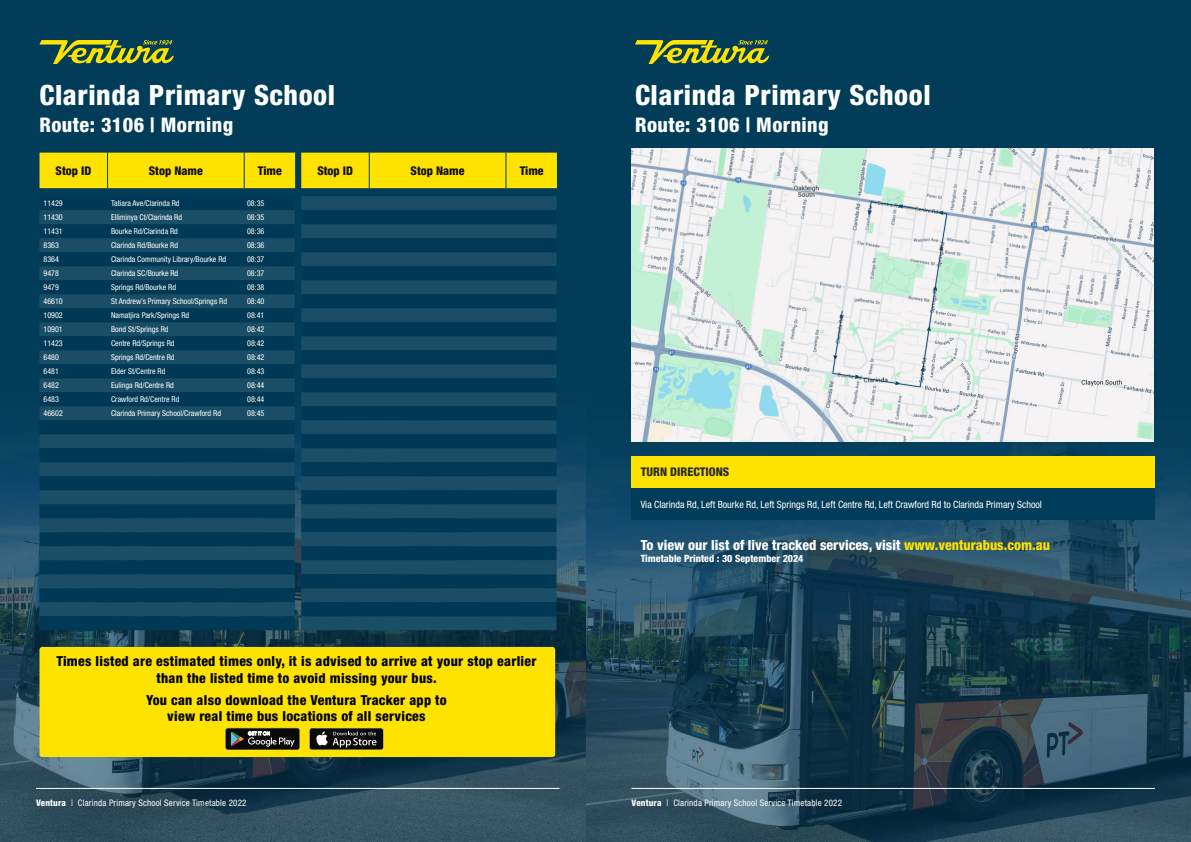
<style>
.page{position:relative;width:1191px;height:842px;background:#fff}
.page>*{position:absolute;margin:0;border:0;box-sizing:border-box;transform-origin:0 0}
.t1{font:800 condensed 28px "Helvetica Neue LT Std";letter-spacing:.02em;color:#fff}
.t2{font:800 condensed 20.2px "Helvetica Neue LT Std";letter-spacing:.02em;color:#fff}
.t3{font:800 condensed 14px "Helvetica Neue LT Std";color:#fff}
.t4{font:800 condensed 13.8px/16.6px "Helvetica Neue LT Std";letter-spacing:.02em;color:#000;text-align:center}
.t5{font:800 condensed 12px "Helvetica Neue LT Std";color:#0d0d0d}
.t6{font:800 condensed 12px "Helvetica Neue LT Std";color:#292829}
.t7{font:condensed 10px "Helvetica Neue LT Std";color:#fff}
.t8{font:800 condensed 10px "Helvetica Neue LT Std";color:#fff}
.t9{font:condensed 9px "Helvetica Neue LT Std";letter-spacing:.02em;color:#fff}
.t10{font:condensed 8px "Helvetica Neue LT Std";color:#fff}
.s1{font-weight:800}
.s2{color:#fee200}
</style>
<div class="page">
<img style="left:0;top:0;width:587px;height:842px">
<hr style="left:36px;top:788px;width:523px;height:1px;background:#fff">
<svg style="left:40px;top:40px;width:134px;height:24px;background:#6f8531"></svg>
<div style="left:40px;top:153px;width:517px;height:35px;background:#fee200"></div>
<hr style="left:369px;top:153px;width:1px;height:35px;background:#013d5b">
<hr style="left:505px;top:153px;width:1px;height:35px;background:#013d5b">
<hr style="left:557px;top:153px;width:1px;height:35px;background:#013d5b">
<svg style="left:40px;top:196px;width:255px;height:42px;background:#083f5a"></svg>
<div style="left:40px;top:238px;width:255px;height:378px;background:#1a4d66"></div>
<svg style="left:40px;top:252px;width:255px;height:322px;background:#0c425c"></svg>
<div style="left:40px;top:588px;width:255px;height:14px;background:#003955"></div>
<div style="left:40px;top:616px;width:255px;height:14px;background:#003955"></div>
<div style="left:301px;top:196px;width:255px;height:434px;background:#1a4d66"></div>
<svg style="left:301px;top:210px;width:255px;height:56px;background:#0c425d"></svg>
<svg style="left:301px;top:266px;width:255px;height:322px;background:#0c425c"></svg>
<div style="left:301px;top:602px;width:255px;height:14px;background:#003955"></div>
<div style="left:39px;top:647px;width:516px;height:110px;background:#fee200;border-radius:3px"></div>
<svg style="left:225px;top:728px;width:75px;height:22px;background:#383a36"></svg>
<div style="left:309px;top:728px;width:74px;height:22px;background:#363735;border-radius:3px"></div>
<div style="left:310px;top:728px;width:73px;height:21px;background:#0a0b09;border-radius:2px"></div>
<svg style="left:316px;top:731px;width:60px;height:16px"></svg>
<img style="left:587px;top:0;width:604px;height:842px">
<hr style="left:631px;top:788px;width:524px;height:1px;background:#fff">
<div style="left:631px;top:456px;width:523px;height:32px;background:#fee200"></div>
<div style="left:631px;top:488px;width:523px;height:32px;background:#013d5b"></div>
<svg style="left:635px;top:40px;width:134px;height:24px;background:#6f8531"></svg>
<img style="left:632px;top:149px;width:521px;height:293px">
<h1 class="t1" style="left:40px;top:77px;width:297px">Clarinda Primary School</h1>
<h2 class="t2" style="left:40px;top:112px;width:195px">Route: 3106 | Morning</h2>
<h3 class="t5" style="left:56px;top:163px;width:37px">Stop ID</h3>
<h3 class="t5" style="left:149px;top:163px;width:56px">Stop Name</h3>
<h3 class="t5" style="left:258px;top:163px;width:25px">Time</h3>
<h3 class="t5" style="left:317px;top:163px;width:37px">Stop ID</h3>
<h3 class="t5" style="left:410px;top:163px;width:56px">Stop Name</h3>
<h3 class="t5" style="left:520px;top:163px;width:25px">Time</h3>
<p class="t10" style="left:44px;top:199px;width:21px">11429</p>
<p class="t10" style="left:111px;top:199px;width:70px">Tatiara Ave/Clarinda Rd</p>
<p class="t10" style="left:247px;top:199px;width:19px">08:35</p>
<p class="t10" style="left:44px;top:213px;width:21px">11430</p>
<p class="t10" style="left:111px;top:213px;width:73px">Elliminya Ct/Clarinda Rd</p>
<p class="t10" style="left:247px;top:213px;width:19px">08:35</p>
<p class="t10" style="left:44px;top:227px;width:21px">11431</p>
<p class="t10" style="left:111px;top:227px;width:68px">Bourke Rd/Clarinda Rd</p>
<p class="t10" style="left:247px;top:227px;width:19px">08:36</p>
<p class="t10" style="left:44px;top:241px;width:17px">8363</p>
<p class="t10" style="left:111px;top:241px;width:68px">Clarinda Rd/Bourke Rd</p>
<p class="t10" style="left:247px;top:241px;width:19px">08:36</p>
<p class="t10" style="left:44px;top:255px;width:17px">8364</p>
<p class="t10" style="left:111px;top:255px;width:117px">Clarinda Community Library/Bourke Rd</p>
<p class="t10" style="left:247px;top:255px;width:19px">08:37</p>
<p class="t10" style="left:44px;top:269px;width:17px">9478</p>
<p class="t10" style="left:111px;top:269px;width:69px">Clarinda SC/Bourke Rd</p>
<p class="t10" style="left:247px;top:269px;width:19px">08:37</p>
<p class="t10" style="left:44px;top:283px;width:17px">9479</p>
<p class="t10" style="left:111px;top:283px;width:67px">Springs Rd/Bourke Rd</p>
<p class="t10" style="left:247px;top:283px;width:19px">08:38</p>
<p class="t10" style="left:44px;top:297px;width:21px">46610</p>
<p class="t10" style="left:111px;top:297px;width:117px">St Andrew’s Primary School/Springs Rd</p>
<p class="t10" style="left:247px;top:297px;width:19px">08:40</p>
<p class="t10" style="left:44px;top:311px;width:21px">10902</p>
<p class="t10" style="left:111px;top:311px;width:80px">Namatjira Park/Springs Rd</p>
<p class="t10" style="left:247px;top:311px;width:19px">08:41</p>
<p class="t10" style="left:44px;top:325px;width:21px">10901</p>
<p class="t10" style="left:111px;top:325px;width:59px">Bond St/Springs Rd</p>
<p class="t10" style="left:247px;top:325px;width:19px">08:42</p>
<p class="t10" style="left:44px;top:339px;width:21px">11423</p>
<p class="t10" style="left:111px;top:339px;width:65px">Centre Rd/Springs Rd</p>
<p class="t10" style="left:247px;top:339px;width:19px">08:42</p>
<p class="t10" style="left:44px;top:353px;width:17px">6480</p>
<p class="t10" style="left:111px;top:353px;width:65px">Springs Rd/Centre Rd</p>
<p class="t10" style="left:247px;top:353px;width:19px">08:42</p>
<p class="t10" style="left:44px;top:367px;width:17px">6481</p>
<p class="t10" style="left:111px;top:367px;width:56px">Elder St/Centre Rd</p>
<p class="t10" style="left:247px;top:367px;width:19px">08:43</p>
<p class="t10" style="left:44px;top:381px;width:17px">6482</p>
<p class="t10" style="left:111px;top:381px;width:64px">Eulinga Rd/Centre Rd</p>
<p class="t10" style="left:247px;top:381px;width:19px">08:44</p>
<p class="t10" style="left:44px;top:395px;width:17px">6483</p>
<p class="t10" style="left:111px;top:395px;width:70px">Crawford Rd/Centre Rd</p>
<p class="t10" style="left:247px;top:395px;width:19px">08:44</p>
<p class="t10" style="left:44px;top:409px;width:21px">46602</p>
<p class="t10" style="left:111px;top:409px;width:111px">Clarinda Primary School/Crawford Rd</p>
<p class="t10" style="left:247px;top:409px;width:19px">08:45</p>
<h3 class="t4" style="left:56px;top:653px;width:481px">Times listed are estimated times only, it is advised to arrive at your stop earlier than the listed time to avoid missing your bus.</h3>
<h3 class="t4" style="left:146px;top:691px;width:302px">You can also download the Ventura Tracker app to view real time bus locations of all services</h3>
<p class="t9" style="left:36px;top:798px;width:212px"><span class="s1">Ventura</span> | Clarinda Primary School Service Timetable 2022</p>
<h1 class="t1" style="left:635px;top:77px;width:297px">Clarinda Primary School</h1>
<h2 class="t2" style="left:635px;top:112px;width:195px">Route: 3106 | Morning</h2>
<h3 class="t6" style="left:640px;top:465px;width:90px">TURN DIRECTIONS</h3>
<p class="t7" style="left:640px;top:498px;width:403px">Via Clarinda Rd, Left Bourke Rd, Left Springs Rd, Left Centre Rd, Left Crawford Rd to Clarinda Primary School</p>
<h3 class="t3" style="left:640px;top:537px;width:411px">To view our list of live tracked services, visit <span class="s2">www.venturabus.com.au</span></h3>
<p class="t8" style="left:640px;top:553px;width:164px">Timetable Printed : 30 September 2024</p>
<p class="t9" style="left:631px;top:798px;width:212px"><span class="s1">Ventura</span> | Clarinda Primary School Service Timetable 2022</p>
</div>
